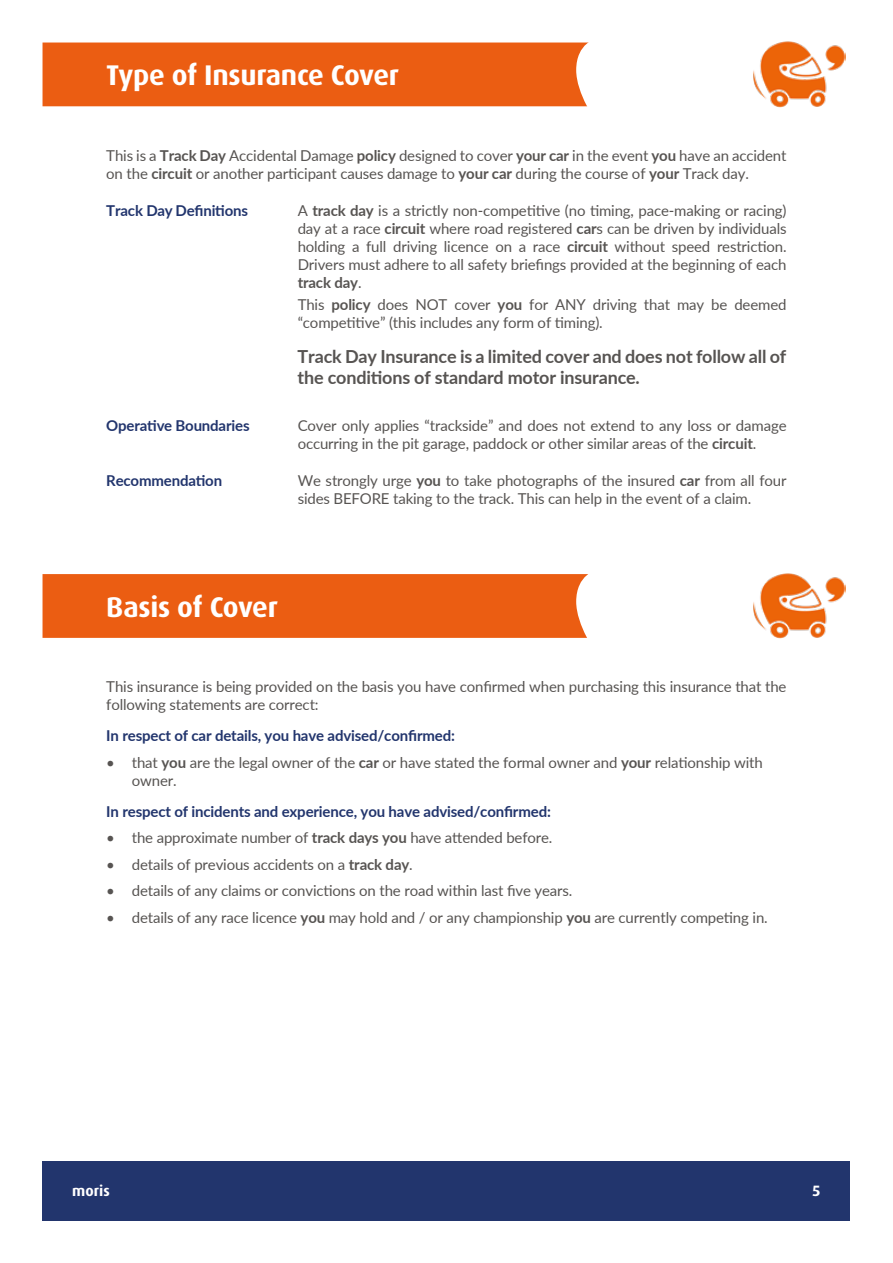
<style>
.page{position:relative;width:893px;height:1263px;background:#fff}
.page>*{position:absolute;margin:0;border:0;box-sizing:border-box;transform-origin:0 0}
.t1{font:700 28.5px "Dax";letter-spacing:-.01em;color:#fff}
.t2{font:700 18px/21.6px "Lato";letter-spacing:-.01em;color:#575452}
.t3{font:15px/18px "Lato";letter-spacing:-.01em;color:#575452}
.t4{font:700 15px "Lato";letter-spacing:-.01em;color:#22356d}
.t5{font:700 15px "Dax";color:#fff}
.s1{font-weight:700}
</style>
<div class="page">
<div style="left:43px;top:1161px;width:807px;height:59px;background:#22356d"></div>
<img style="left:753px;top:41px;width:92px;height:66px">
<img style="left:753px;top:573px;width:92px;height:66px">
<div style="left:43px;top:42px;width:546px;height:65px;background:#eb5d12"></div>
<div style="left:43px;top:574px;width:545px;height:64px;background:#eb5d12"></div>
<h1 class="t1" style="left:106px;top:59px;width:294px">Type of Insurance Cover</h1>
<p class="t3" style="left:106px;top:146px;width:682px">This is a <span class="s1">Track Day</span> Accidental Damage <span class="s1">policy</span> designed to cover <span class="s1">your car</span> in the event <span class="s1">you</span> have an accident on the <span class="s1">circuit</span> or another participant causes damage to <span class="s1">your car</span> during the course of <span class="s1">your</span> Track day.</p>
<p class="t4" style="left:106px;top:200px;width:143px">Track Day Definitions</p>
<p class="t3" style="left:298px;top:201px;width:490px;text-align:justify">A <span class="s1">track day</span> is a strictly non-competitive (no timing, pace-making or racing) day at a race <span class="s1">circuit</span> where road registered <span class="s1">car</span>s can be driven by individuals holding a full driving licence on a race <span class="s1">circuit</span> without speed restriction.<br>Drivers must adhere to all safety briefings provided at the beginning of each <span class="s1">track day</span>.</p>
<p class="t3" style="left:298px;top:295px;width:490px">This <span class="s1">policy</span> does NOT cover <span class="s1">you</span> for ANY driving that may be deemed “competitive” (this includes any form of timing).</p>
<p class="t2" style="left:298px;top:345px;width:490px">Track Day Insurance is a limited cover and does not follow all of the conditions of standard motor insurance.</p>
<p class="t4" style="left:106px;top:414px;width:145px">Operative Boundaries</p>
<p class="t3" style="left:298px;top:416px;width:490px">Cover only applies “trackside” and does not extend to any loss or damage occurring in the pit garage, paddock or other similar areas of the <span class="s1">circuit</span>.</p>
<p class="t4" style="left:106px;top:470px;width:117px">Recommendation</p>
<p class="t3" style="left:298px;top:471px;width:490px">We strongly urge <span class="s1">you</span> to take photographs of the insured <span class="s1">car</span> from all four sides BEFORE taking to the track. This can help in the event of a claim.</p>
<h1 class="t1" style="left:106px;top:591px;width:173px">Basis of Cover</h1>
<p class="t3" style="left:106px;top:677px;width:682px">This insurance is being provided on the basis you have confirmed when purchasing this insurance that the following statements are correct:</p>
<p class="t4" style="left:106px;top:725px;width:350px">In respect of car details, you have advised/confirmed:</p>
<p class="t3" style="left:132px;top:753px;width:632px;text-indent:-26px">• that <span class="s1">you</span> are the legal owner of the <span class="s1">car</span> or have stated the formal owner and <span class="s1">your</span> relationship with owner.</p>
<p class="t4" style="left:106px;top:800px;width:446px">In respect of incidents and experience, you have advised/confirmed:</p>
<p class="t3" style="left:106px;top:828px;width:448px">• the approximate number of <span class="s1">track days you</span> have attended before.</p>
<p class="t3" style="left:106px;top:854px;width:308px">• details of previous accidents on a <span class="s1">track day</span>.</p>
<p class="t3" style="left:106px;top:881px;width:468px">• details of any claims or convictions on the road within last five years.</p>
<p class="t3" style="left:106px;top:907px;width:663px">• details of any race licence <span class="s1">you</span> may hold and / or any championship <span class="s1">you</span> are currently competing in.</p>
<p class="t5" style="left:72px;top:1183px;width:39px">moris</p>
<p class="t5" style="left:812px;top:1183px;width:10px">5</p>
</div>
